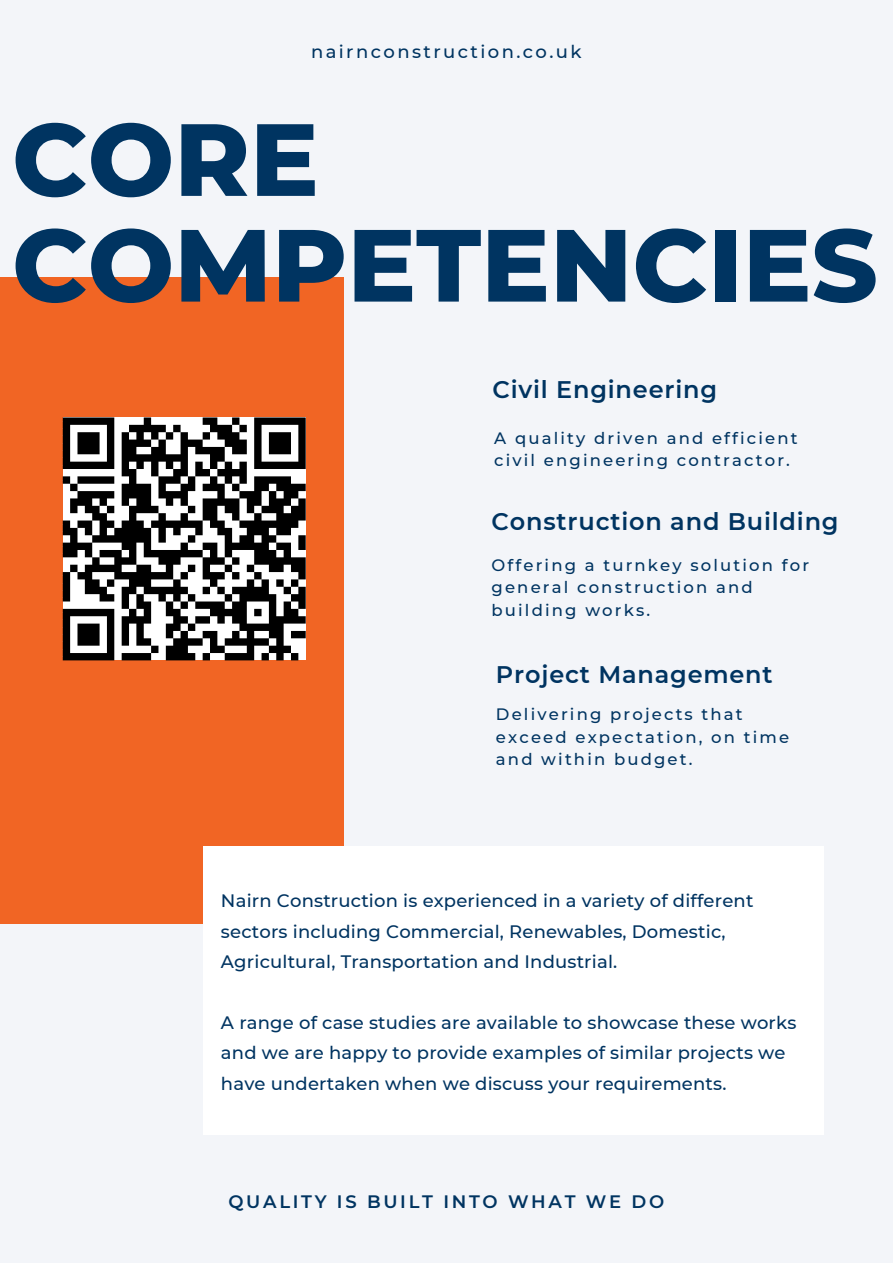
<style>
.page{position:relative;width:893px;height:1264px;background:#fff}
.page>*{position:absolute;margin:0;border:0;box-sizing:border-box;transform-origin:0 0}
.t1{font:800 102.3px/105.6px "Montserrat";color:#003461}
.t2{font:600 24px "Montserrat";letter-spacing:.035em;color:#003461}
.t3{font:500 18px/30.3px "Montserrat";letter-spacing:.01em;color:#003461}
.t4{font:600 18px "Montserrat";letter-spacing:.15em;color:#003461}
.t5{font:500 18px "Montserrat";letter-spacing:.135em;color:#003461}
.t6{font:500 16.5px/22.5px "Montserrat";letter-spacing:.13em;color:#003461}
</style>
<div class="page">
<div style="left:0;top:0;width:892px;height:1262px;background:#f3f5f9"></div>
<div style="left:0;top:277px;width:343px;height:646px;background:#f16524"></div>
<div style="left:204px;top:846px;width:620px;height:288px;background:#fff"></div>
<svg style="left:63px;top:417px;width:243px;height:243px;background:#757575"></svg>
<p class="t5" style="left:311px;top:41px;width:272px">nairnconstruction.co.uk</p>
<h1 class="t1" style="left:12px;top:106px;width:867px">CORE<br>COMPETENCIES</h1>
<h2 class="t2" style="left:492px;top:374px;width:226px">Civil Engineering</h2>
<p class="t6" style="left:494px;top:427px;width:305px">A quality driven and efficient civil engineering contractor.</p>
<h2 class="t2" style="left:491px;top:507px;width:348px">Construction and Building</h2>
<p class="t6" style="left:491px;top:553px;width:319px">Offering a turnkey solution for general construction and building works.</p>
<h2 class="t2" style="left:496px;top:660px;width:278px">Project Management</h2>
<p class="t6" style="left:496px;top:703px;width:295px">Delivering projects that exceed expectation, on time and within budget.</p>
<p class="t3" style="left:221px;top:885px;width:534px">Nairn Construction is experienced in a variety of different sectors including Commercial, Renewables, Domestic,<br>Agricultural, Transportation and Industrial.</p>
<p class="t3" style="left:221px;top:1007px;width:577px">A range of case studies are available to showcase these works and we are happy to provide examples of similar projects we have undertaken when we discuss your requirements.</p>
<p class="t4" style="left:228px;top:1190px;width:437px">QUALITY IS BUILT INTO WHAT WE DO</p>
</div>
